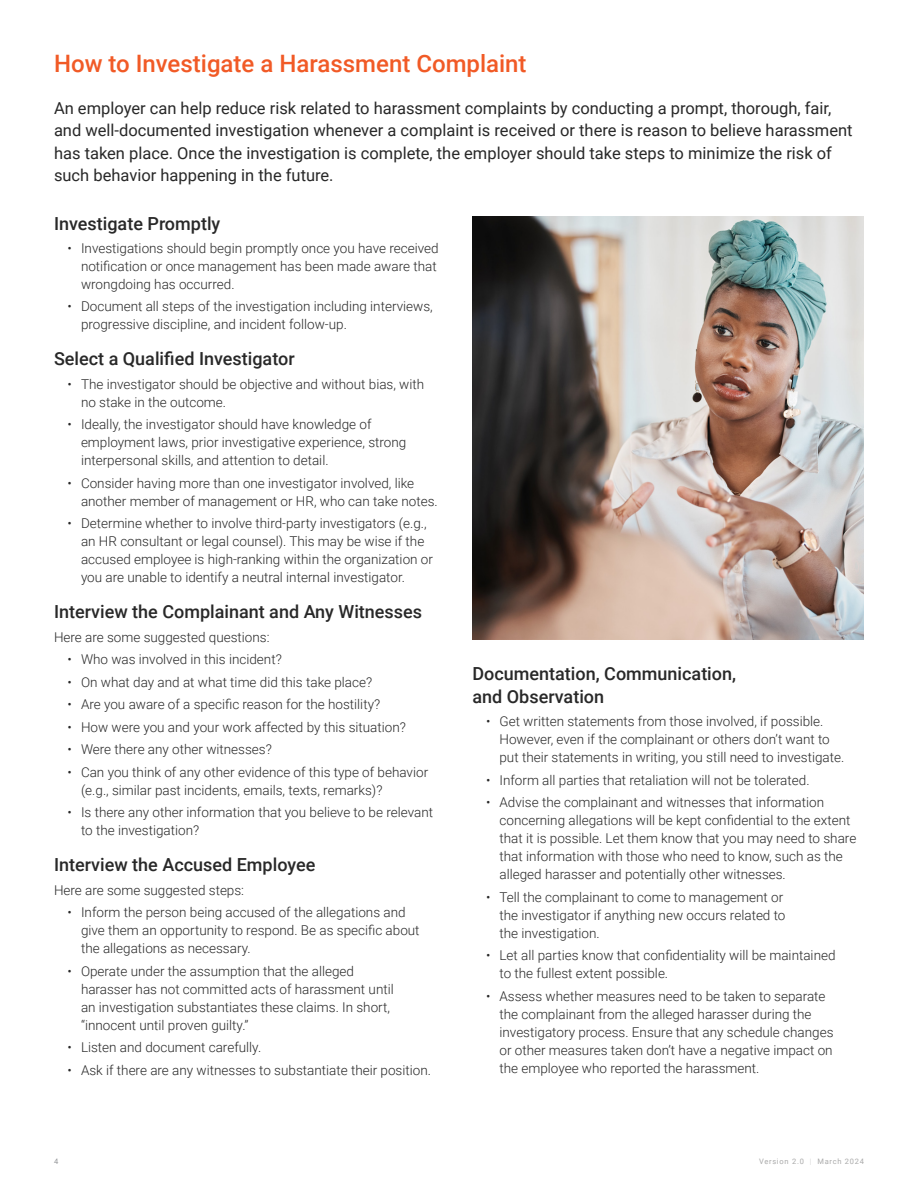
<style>
.page{position:relative;width:918px;height:1188px;background:#fff}
.page>*{position:absolute;margin:0;border:0;box-sizing:border-box;transform-origin:0 0}
.Cover_Subhead{font:500 24px "Roboto";color:#f15a26}
.Secondary_header{font:500 18px/22.5px "Roboto";color:#282828}
.Hang_line_text{font:16.5px/22.5px "Roboto";color:#282828}
.body_copy{font:300 13.5px/18px "Roboto";color:#282828}
.CSLP_footer{font:7.5px "Roboto";letter-spacing:.1em;color:#a9a9a9}
.t1{font:7.5px "Roboto";color:#939598}
.s1{font-weight:100}
</style>
<div class="page">
<img style="left:472px;top:216px;width:392px;height:423px">
<p class="Cover_Subhead" style="left:54px;top:47px;width:474px">How to Investigate a Harassment Complaint</p>
<p class="Hang_line_text" style="left:54px;top:96px;width:800px">An employer can help reduce risk related to harassment complaints by conducting a prompt, thorough, fair, and well-documented investigation whenever a complaint is received or there is reason to believe harassment has taken place. Once the investigation is complete, the employer should take steps to minimize the risk of such behavior happening in the future.</p>
<p class="Secondary_header" style="left:54px;top:211px;width:168px">Investigate Promptly</p>
<p class="body_copy" style="left:81px;top:239px;width:359px;text-indent:-14px">• Investigations should begin promptly once you have received notification or once management has been made aware that wrongdoing has occurred.</p>
<p class="body_copy" style="left:81px;top:297px;width:353px;text-indent:-14px">• Document all steps of the investigation including interviews, progressive discipline, and incident follow-up.</p>
<p class="Secondary_header" style="left:54px;top:347px;width:242px">Select a Qualified Investigator</p>
<p class="body_copy" style="left:81px;top:375px;width:345px;text-indent:-14px">• The investigator should be objective and without bias, with no stake in the outcome.</p>
<p class="body_copy" style="left:81px;top:415px;width:327px;text-indent:-14px">• Ideally, the investigator should have knowledge of employment laws, prior investigative experience, strong interpersonal skills, and attention to detail.</p>
<p class="body_copy" style="left:81px;top:474px;width:358px;text-indent:-14px">• Consider having more than one investigator involved, like another member of management or HR, who can take notes.</p>
<p class="body_copy" style="left:81px;top:514px;width:354px;text-indent:-14px">• Determine whether to involve third-party investigators (e.g., an HR consultant or legal counsel). This may be wise if the accused employee is high-ranking within the organization or you are unable to identify a neutral internal investigator.</p>
<p class="Secondary_header" style="left:54px;top:600px;width:370px">Interview the Complainant and Any Witnesses</p>
<p class="body_copy" style="left:54px;top:627px;width:217px">Here are some suggested questions:</p>
<p class="body_copy" style="left:68px;top:650px;width:216px">• Who was involved in this incident?</p>
<p class="body_copy" style="left:68px;top:672px;width:306px">• On what day and at what time did this take place?</p>
<p class="body_copy" style="left:68px;top:695px;width:314px">• Are you aware of a specific reason for the hostility?</p>
<p class="body_copy" style="left:68px;top:717px;width:340px">• How were you and your work affected by this situation?</p>
<p class="body_copy" style="left:68px;top:740px;width:206px">• Were there any other witnesses?</p>
<p class="body_copy" style="left:81px;top:762px;width:349px;text-indent:-14px">• Can you think of any other evidence of this type of behavior (e.g., similar past incidents, emails, texts, remarks)?</p>
<p class="body_copy" style="left:81px;top:803px;width:354px;text-indent:-14px">• Is there any other information that you believe to be relevant to the investigation?</p>
<p class="Secondary_header" style="left:54px;top:853px;width:263px">Interview the Accused Employee</p>
<p class="body_copy" style="left:54px;top:880px;width:192px">Here are some suggested steps:</p>
<p class="body_copy" style="left:81px;top:903px;width:340px;text-indent:-14px">• Inform the person being accused of the allegations and give them an opportunity to respond. Be as specific about the allegations as necessary.</p>
<p class="body_copy" style="left:81px;top:961px;width:314px;text-indent:-14px">• Operate under the assumption that the alleged harasser has not committed acts of harassment until an investigation substantiates these claims. In short, “innocent until proven guilty.”</p>
<p class="body_copy" style="left:68px;top:1038px;width:195px">• Listen and document carefully.</p>
<p class="body_copy" style="left:68px;top:1060px;width:365px">• Ask if there are any witnesses to substantiate their position.</p>
<p class="Secondary_header" style="left:472px;top:662px;width:265px">Documentation, Communication, and Observation</p>
<p class="body_copy" style="left:500px;top:712px;width:346px;text-indent:-14px">• Get written statements from those involved, if possible.<br>However, even if the complainant or others don’t want to put their statements in writing, you still need to investigate.</p>
<p class="body_copy" style="left:486px;top:770px;width:325px">• Inform all parties that retaliation will not be tolerated.</p>
<p class="body_copy" style="left:500px;top:793px;width:358px;text-indent:-14px">• Advise the complainant and witnesses that information concerning allegations will be kept confidential to the extent that it is possible. Let them know that you may need to share that information with those who need to know, such as the alleged harasser and potentially other witnesses.</p>
<p class="body_copy" style="left:500px;top:887px;width:288px;text-indent:-14px">• Tell the complainant to come to management or the investigator if anything new occurs related to the investigation.</p>
<p class="body_copy" style="left:500px;top:946px;width:338px;text-indent:-14px">• Let all parties know that confidentiality will be maintained to the fullest extent possible.</p>
<p class="body_copy" style="left:500px;top:986px;width:336px;text-indent:-14px">• Assess whether measures need to be taken to separate the complainant from the alleged harasser during the investigatory process. Ensure that any schedule changes or other measures taken don’t have a negative impact on the employee who reported the harassment.</p>
<p class="t1" style="left:54px;top:1156px;width:6px">4</p>
<p class="CSLP_footer" style="left:759px;top:1156px;width:107px">Version 2.0 <span class="s1">|</span> March 2024</p>
</div>
